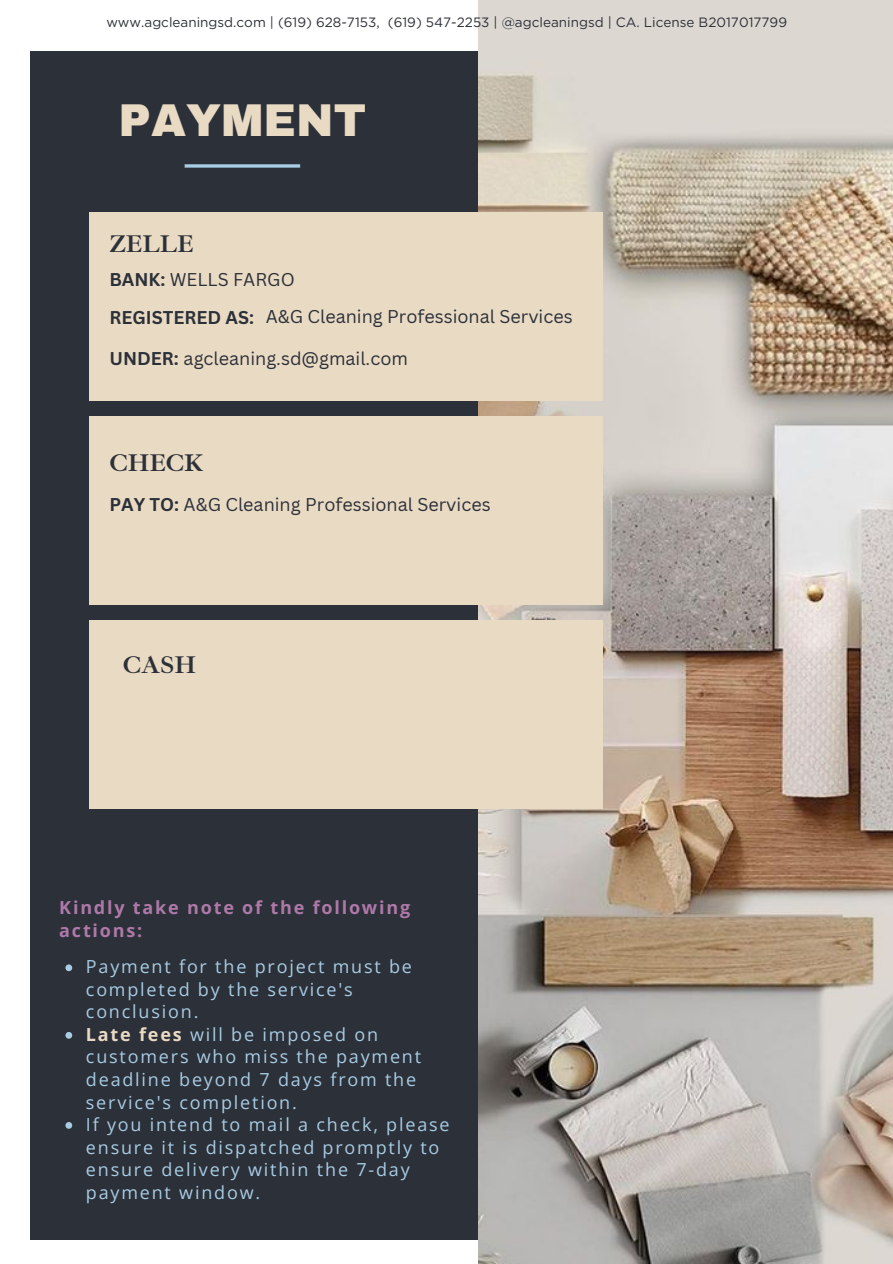
<style>
.page{position:relative;width:893px;height:1264px;background:#fff}
.page>*{position:absolute;margin:0;border:0;box-sizing:border-box;transform-origin:0 0}
.t1{font:900 45px "Archivo";color:#e9dac4}
.t2{font:700 24.75px "Ibarra Real Nova";color:#2c3038}
.t3{font:18px/22.5px "Open Sans";letter-spacing:.1em;color:#a7cce4}
.t4{font:18px "Canva Sans";color:#2c3038}
.t5{font:700 18px/22.5px "Open Sans";letter-spacing:.1em;color:#ae79a9}
.t6{font:700 18px "Canva Sans";color:#2c3038}
.t7{font:13.5px "Gotham";color:#2c3038}
.s1{font-weight:700}
.s2{font-weight:700;color:#e9dac4}
</style>
<div class="page">
<div style="left:31px;top:51px;width:554px;height:1187px;background:#2c3038"></div>
<img style="left:478px;top:0;width:414px;height:1263px">
<svg style="left:185px;top:164px;width:115px;height:4px"></svg>
<div style="left:89px;top:212px;width:514px;height:188px;background:#e9dac4"></div>
<div style="left:89px;top:416px;width:514px;height:188px;background:#e9dac4"></div>
<div style="left:89px;top:620px;width:514px;height:188px;background:#e9dac4"></div>
<svg style="left:65px;top:964px;width:7px;height:7px"></svg>
<svg style="left:65px;top:1032px;width:7px;height:6px"></svg>
<svg style="left:65px;top:1122px;width:7px;height:6px"></svg>
<h6 class="t7" style="left:106px;top:14px;width:682px">www.agcleaningsd.com | (619) 628-7153, (619) 547-2253 | @agcleaningsd | CA. License B2017017799</h6>
<p class="t1" style="left:119px;top:96px;width:249px">PAYMENT</p>
<p class="t2" style="left:109px;top:228px;width:86px">ZELLE</p>
<h4 class="t4" style="left:109px;top:267px;width:187px"><span class="s1">BANK:</span> WELLS FARGO</h4>
<h6 class="t4" style="left:266px;top:303px;width:308px">A&amp;G Cleaning Professional Services</h6>
<p class="t6" style="left:109px;top:304px;width:146px">REGISTERED AS:</p>
<p class="t4" style="left:109px;top:346px;width:300px"><span class="s1">UNDER:</span> agcleaning.sd@gmail.com</p>
<h1 class="t2" style="left:109px;top:447px;width:95px">CHECK</h1>
<p class="t4" style="left:109px;top:492px;width:383px"><span class="s1">PAY TO:</span> A&amp;G Cleaning Professional Services</p>
<h5 class="t2" style="left:123px;top:650px;width:75px">CASH</h5>
<h3 class="t5" style="left:59px;top:896px;width:352px">Kindly take note of the following actions:</h3>
<h3 class="t3" style="left:86px;top:955px;width:327px">Payment for the project must be completed by the service's conclusion.</h3>
<h6 class="t3" style="left:86px;top:1022px;width:337px"><span class="s2">Late fees</span> will be imposed on customers who miss the payment deadline beyond 7 days from the service's completion.</h6>
<h2 class="t3" style="left:86px;top:1112px;width:365px">If you intend to mail a check, please ensure it is dispatched promptly to ensure delivery within the 7-day payment window.</h2>
</div>
